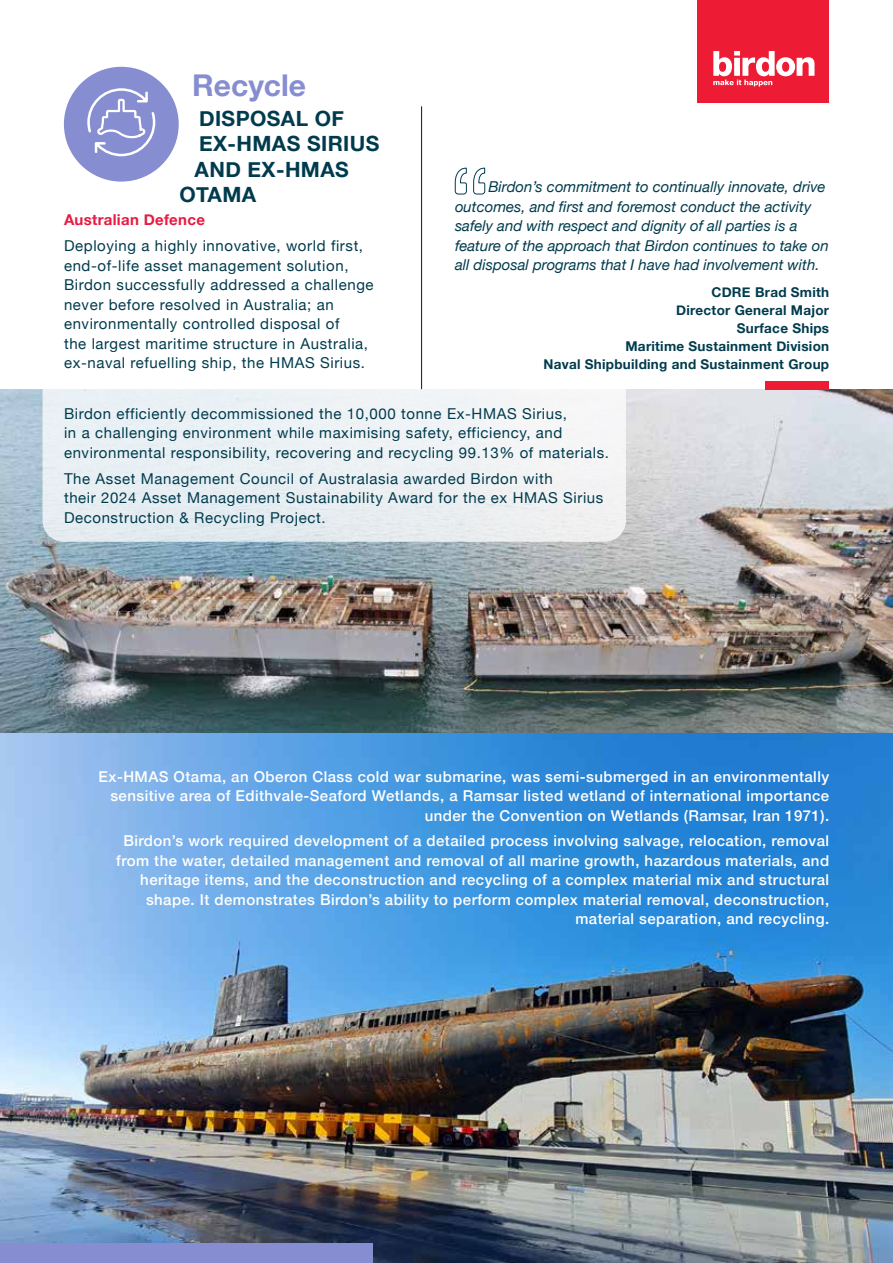
<style>
.page{position:relative;width:893px;height:1263px;background:#fff}
.page>*{position:absolute;margin:0;border:0;box-sizing:border-box;transform-origin:0 0}
.t1{font:700 30px "Helvetica Neue";color:#868ed1}
.t2{font:700 21px "Helvetica Neue";letter-spacing:.02em;color:#003b4d}
.t3{font:15px/19.5px "Helvetica Neue";letter-spacing:.04em;color:#003b4d}
.t4{font:500 15px/19.5px "Helvetica Neue";letter-spacing:.03em;color:#fff;text-align:right}
.t5{font:italic 15px/19.5px "Helvetica Neue";color:#003b4d}
.t6{font:700 15px "Helvetica Neue";letter-spacing:.02em;color:#e71b41}
.t7{font:700 13.5px/18px "Helvetica Neue";letter-spacing:.02em;color:#003b4d;text-align:right}
</style>
<div class="page">
<img style="left:1px;top:473px;width:892px;height:261px">
<img style="left:1px;top:390px;width:892px;height:83px">
<div style="left:43px;top:357px;width:583px;height:185px;background:linear-gradient(to bottom,#fbfcfd,#e3eaed);border-radius:21px"></div>
<img style="left:0;top:0;width:1px;height:1263px">
<div style="left:64px;top:67px;width:115px;height:115px;background:#868ed1;border-radius:50%"></div>
<svg style="left:87px;top:66px;width:68px;height:91px"></svg>
<svg style="left:455px;top:168px;width:30px;height:27px"></svg>
<div style="left:765px;top:381px;width:64px;height:9px;background:#ed1b34"></div>
<img style="left:1px;top:937px;width:892px;height:326px">
<img style="left:1px;top:734px;width:892px;height:203px">
<div style="left:0;top:1243px;width:373px;height:20px;background:#868ed1"></div>
<hr style="left:421px;top:107px;width:1px;height:282px;background:#003b4d">
<div style="left:697px;top:0;width:132px;height:102px;background:#ed1b34"></div>
<svg style="left:713px;top:51px;width:101px;height:35px"></svg>
<h1 class="t1" style="left:192px;top:62px;width:115px">Recycle</h1>
<h2 class="t2" style="left:199px;top:102px;width:147px">DISPOSAL OF</h2>
<h2 class="t2" style="left:199px;top:127px;width:182px">EX-HMAS SIRIUS</h2>
<h2 class="t2" style="left:195px;top:153px;width:156px">AND EX-HMAS</h2>
<h2 class="t2" style="left:180px;top:178px;width:78px">OTAMA</h2>
<p class="t6" style="left:64px;top:208px;width:142px">Australian Defence</p>
<p class="t3" style="left:64px;top:237px;width:311px">Deploying a highly innovative, world first, end-of-life asset management solution, Birdon successfully addressed a challenge never before resolved in Australia; an environmentally controlled disposal of<br>the largest maritime structure in Australia, ex-naval refuelling ship, the HMAS Sirius.</p>
<p class="t5" style="left:455px;top:177px;width:375px;text-indent:33px">Birdon’s commitment to continually innovate, drive outcomes, and first and foremost conduct the activity safely and with respect and dignity of all parties is a feature of the approach that Birdon continues to take on all disposal programs that I have had involvement with.</p>
<p class="t7" style="left:543px;top:283px;width:287px">CDRE Brad Smith<br>Director General Major<br>Surface Ships<br>Maritime Sustainment Division<br>Naval Shipbuilding and Sustainment Group</p>
<p class="t3" style="left:64px;top:404px;width:547px">Birdon efficiently decommissioned the 10,000 tonne Ex-HMAS Sirius,<br>in a challenging environment while maximising safety, efficiency, and environmental responsibility, recovering and recycling 99.13% of materials.</p>
<p class="t3" style="left:64px;top:469px;width:541px">The Asset Management Council of Australasia awarded Birdon with<br>their 2024 Asset Management Sustainability Award for the ex HMAS Sirius<br>Deconstruction &amp; Recycling Project.</p>
<p class="t4" style="left:99px;top:765px;width:732px">Ex-HMAS Otama, an Oberon Class cold war submarine, was semi-submerged in an environmentally sensitive area of Edithvale-Seaford Wetlands, a Ramsar listed wetland of international importance under the Convention on Wetlands (Ramsar, Iran 1971).</p>
<p class="t4" style="left:116px;top:830px;width:714px">Birdon’s work required development of a detailed process involving salvage, relocation, removal from the water, detailed management and removal of all marine growth, hazardous materials, and heritage items, and the deconstruction and recycling of a complex material mix and structural shape. It demonstrates Birdon’s ability to perform complex material removal, deconstruction, material separation, and recycling.</p>
</div>
